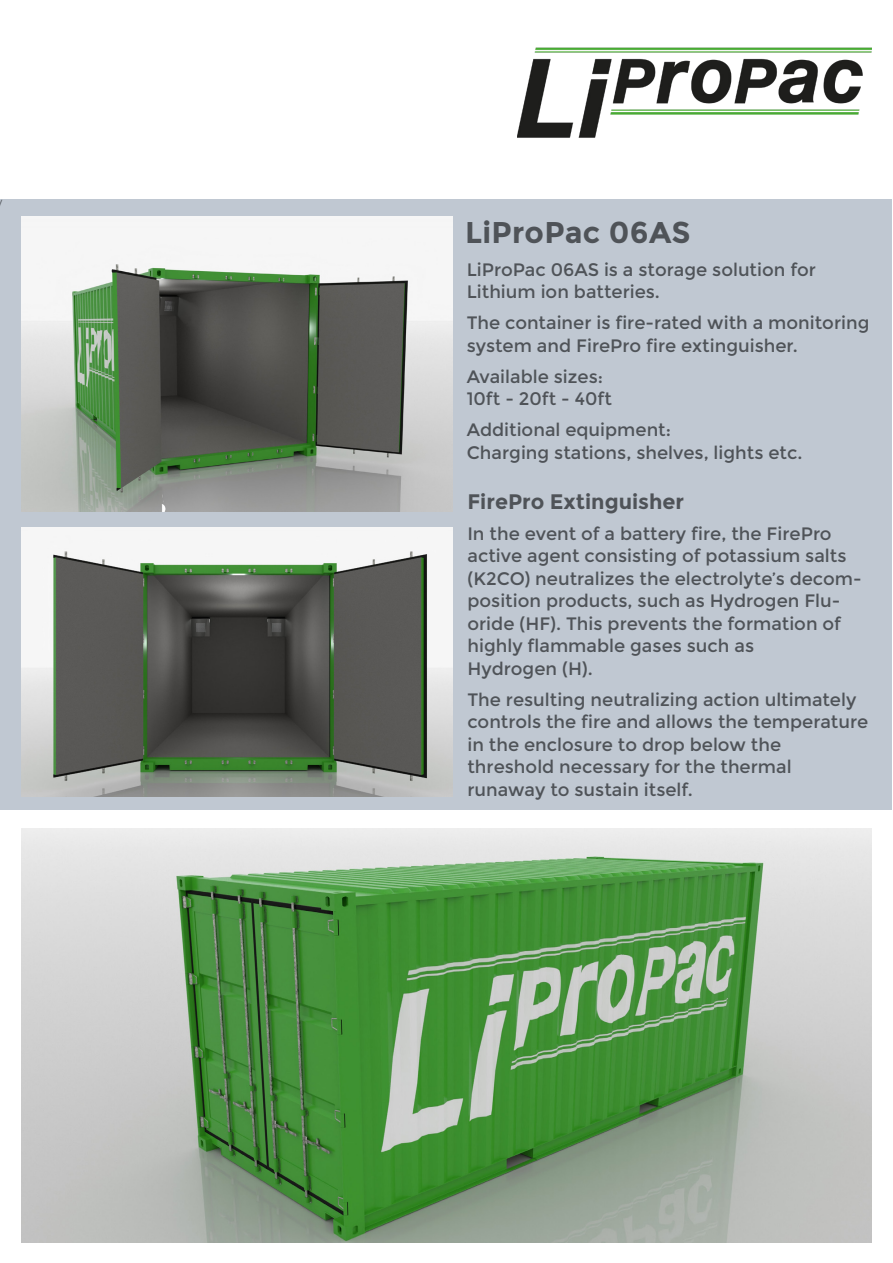
<style>
.page{position:relative;width:893px;height:1263px;background:#fff}
.page>*{position:absolute;margin:0;border:0;box-sizing:border-box;transform-origin:0 0}
.Produtkten_-_Rubrik{font:700 30px "Montserrat";letter-spacing:.01em;color:#4f5358}
.Inforuta_-_Brödtext{font:700 21px "Montserrat";color:#4f5358}
.Inforuta_-_Brödtext-2{font:18px/22.5px "Montserrat";color:#4f5358}
.Produkten_-_Brödtext{font:18px/22.5px "Montserrat";color:#4f5358}
.Inforuta_-_Brödtext-3{font:12px "Myriad Pro";color:#4f5358}
</style>
<div class="page">
<div style="left:0;top:199px;width:892px;height:611px;background:#c0c8d2"></div>
<img style="left:517px;top:47px;width:355px;height:91px">
<img style="left:21px;top:527px;width:431px;height:270px">
<img style="left:21px;top:828px;width:851px;height:414px">
<img style="left:21px;top:216px;width:431px;height:295px">
<p class="Inforuta_-_Brödtext-3" style="left:-1px;top:197px;width:6px">/</p>
<p class="Produtkten_-_Rubrik" style="left:465px;top:215px;width:227px">LiProPac 06AS</p>
<p class="Produkten_-_Brödtext" style="left:467px;top:258px;width:351px">LiProPac 06AS is a storage solution for<br>Lithium ion batteries.</p>
<p class="Produkten_-_Brödtext" style="left:467px;top:312px;width:404px">The container is fire-rated with a monitoring system and FirePro fire extinguisher.</p>
<p class="Produkten_-_Brödtext" style="left:467px;top:365px;width:147px">Available sizes:<br>10ft - 20ft - 40ft</p>
<p class="Produkten_-_Brödtext" style="left:467px;top:419px;width:337px">Additional equipment:<br>Charging stations, shelves, lights etc.</p>
<p class="Inforuta_-_Brödtext" style="left:467px;top:489px;width:218px">FirePro Extinguisher</p>
<p class="Inforuta_-_Brödtext-2" style="left:467px;top:522px;width:396px">In the event of a battery fire, the FirePro active agent consisting of potassium salts (K2CO) neutralizes the electrolyte’s decom&shy;position products, such as Hydrogen Flu&shy;oride (HF). This prevents the formation of highly flammable gases such as<br>Hydrogen (H).</p>
<p class="Inforuta_-_Brödtext-2" style="left:467px;top:688px;width:402px">The resulting neutralizing action ultimately controls the fire and allows the temperature in the enclosure to drop below the threshold necessary for the thermal runaway to sustain itself.</p>
</div>
